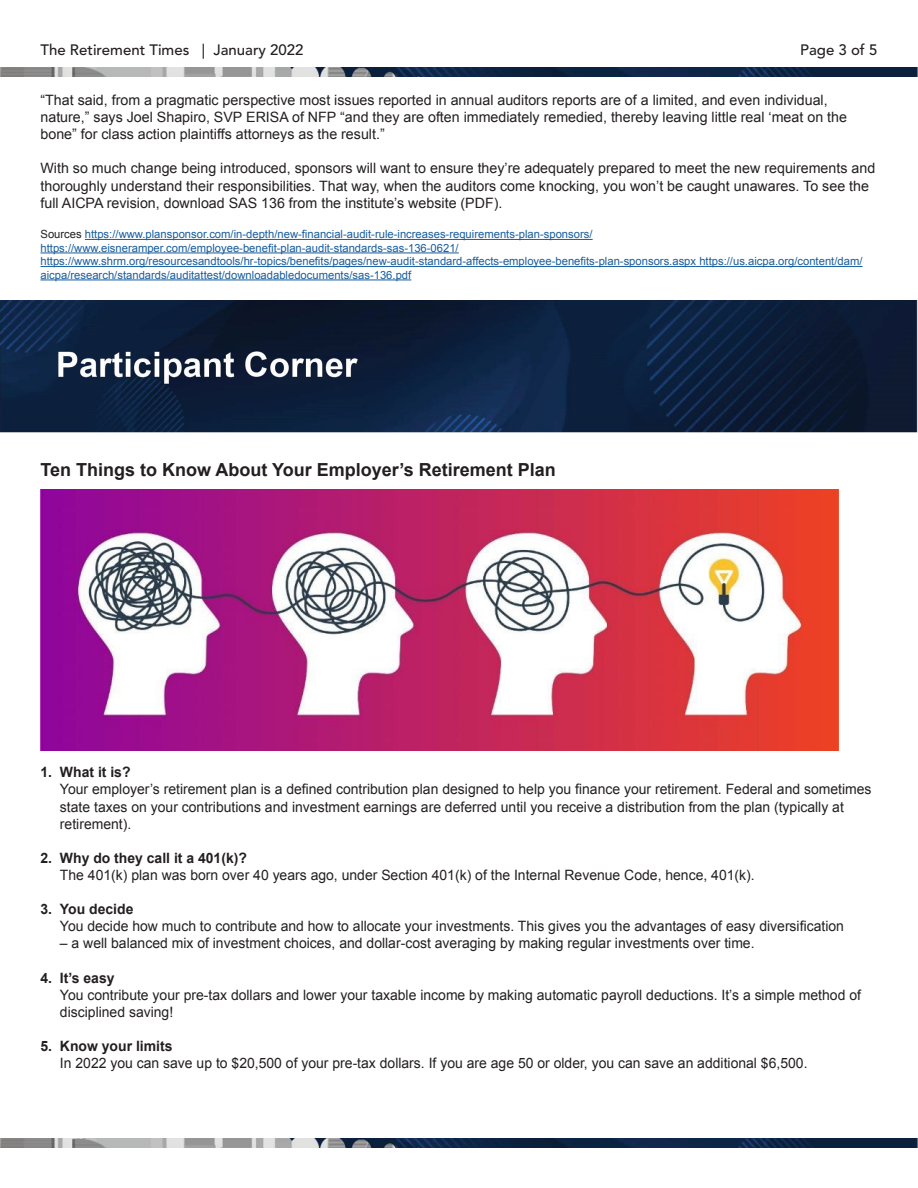
<style>
.page{position:relative;width:918px;height:1188px;background:#fff}
.page>*{position:absolute;margin:0;border:0;box-sizing:border-box;transform-origin:0 0}
.t1{font:700 18px "Arial";color:#231f20}
.t2{font:500 15px "Avenir LT Std";color:#231f20}
.t3{font:14.25px/17.1px "Arial";color:#231f20}
.t4{font:700 14.25px "Arial";color:#231f20}
.t5{font:11.25px/13.5px "Arial";color:#175d9e}
.s1{color:#231f20}
</style>
<div class="page">
<hr style="left:85px;top:239px;width:508px;height:1px;background:#175d9e">
<hr style="left:40px;top:253px;width:419px;height:1px;background:#175d9e">
<hr style="left:40px;top:266px;width:823px;height:1px;background:#175d9e">
<hr style="left:40px;top:280px;width:371px;height:1px;background:#175d9e">
<img style="left:0;top:1139px;width:918px;height:9px">
<img style="left:0;top:68px;width:918px;height:8px">
<img style="left:0;top:300px;width:917px;height:132px">
<img style="left:40px;top:489px;width:798px;height:262px">
<p class="t2" style="left:40px;top:41px;width:265px">The Retirement Times | January 2022</p>
<p class="t2" style="left:800px;top:41px;width:79px">Page 3 of 5</p>
<p class="t3" style="left:40px;top:92px;width:789px">“That said, from a pragmatic perspective most issues reported in annual auditors reports are of a limited, and even individual,</p>
<p class="t3" style="left:40px;top:109px;width:808px">nature,” says Joel Shapiro, SVP ERISA of NFP “and they are often immediately remedied, thereby leaving little real ‘meat on the bone” for class action plaintiffs attorneys as the result.”</p>
<p class="t3" style="left:40px;top:160px;width:836px">With so much change being introduced, sponsors will want to ensure they’re adequately prepared to meet the new requirements and thoroughly understand their responsibilities. That way, when the auditors come knocking, you won’t be caught unawares. To see the full AICPA revision, download SAS 136 from the institute’s website (PDF).</p>
<p class="t5" style="left:40px;top:228px;width:554px"><span class="s1">Sources</span> https://www.plansponsor.com/in-depth/new-financial-audit-rule-increases-requirements-plan-sponsors/</p>
<p class="t5" style="left:40px;top:241px;width:420px">https://www.eisneramper.com/employee-benefit-plan-audit-standards-sas-136-0621/</p>
<p class="t5" style="left:40px;top:255px;width:824px">https://www.shrm.org/resourcesandtools/hr-topics/benefits/pages/new-audit-standard-affects-employee-benefits-plan-sponsors.aspx https://us.aicpa.org/content/dam/ aicpa/research/standards/auditattest/downloadabledocuments/sas-136.pdf</p>
<p class="t1" style="left:40px;top:458px;width:517px">Ten Things to Know About Your Employer’s Retirement Plan</p>
<p class="t4" style="left:40px;top:763px;width:92px">1. What it is?</p>
<p class="t3" style="left:60px;top:781px;width:813px">Your employer’s retirement plan is a defined contribution plan designed to help you finance your retirement. Federal and sometimes</p>
<p class="t3" style="left:60px;top:798px;width:785px">state taxes on your contributions and investment earnings are deferred until you receive a distribution from the plan (typically at</p>
<p class="t3" style="left:60px;top:815px;width:73px">retirement).</p>
<p class="t4" style="left:40px;top:848px;width:208px">2. Why do they call it a 401(k)?</p>
<p class="t3" style="left:60px;top:867px;width:696px">The 401(k) plan was born over 40 years ago, under Section 401(k) of the Internal Revenue Code, hence, 401(k).</p>
<p class="t4" style="left:40px;top:900px;width:94px">3. You decide</p>
<p class="t3" style="left:60px;top:918px;width:785px">You decide how much to contribute and how to allocate your investments. This gives you the advantages of easy diversification</p>
<p class="t3" style="left:60px;top:935px;width:696px">– a well balanced mix of investment choices, and dollar-cost averaging by making regular investments over time.</p>
<p class="t4" style="left:40px;top:968px;width:76px">4. It’s easy</p>
<p class="t3" style="left:60px;top:986px;width:803px">You contribute your pre-tax dollars and lower your taxable income by making automatic payroll deductions. It’s a simple method of</p>
<p class="t3" style="left:60px;top:1003px;width:115px">disciplined saving!</p>
<p class="t4" style="left:40px;top:1037px;width:134px">5. Know your limits</p>
<p class="t3" style="left:60px;top:1055px;width:749px">In 2022 you can save up to $20,500 of your pre-tax dollars. If you are age 50 or older, you can save an additional $6,500.</p>
</div>
